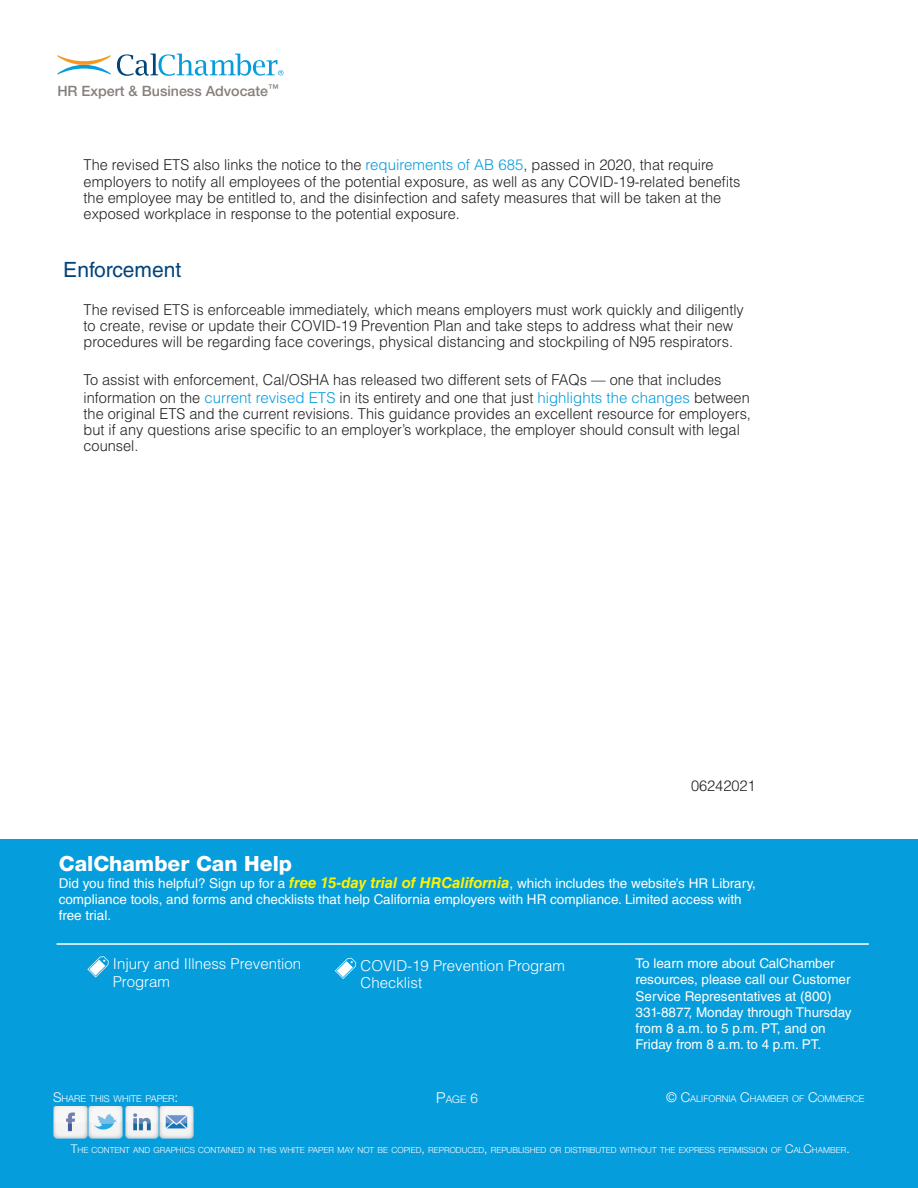
<style>
.page{position:relative;width:918px;height:1188px;background:#fff}
.page>*{position:absolute;margin:0;border:0;box-sizing:border-box;transform-origin:0 0}
.t1{font:800 21px "Helvetica Neue LT Std";color:#fff}
.t2{font:21px "Helvetica LT Std";color:#00447b}
.t3{font:300 15px/16.5px "Helvetica LT Std";color:#231f20}
.t4{font:300 15px/17.4px "Helvetica LT Std";color:#fff}
.t5{font:500 14.25px "Helvetica Neue LT Std";color:#867f7c}
.t6{font:13.5px/16.2px "Helvetica LT Std";color:#fff}
.t7{font:300 10.5px "Helvetica Neue LT Std";color:#fff}
.t8{font:300 9.45px "Helvetica Neue LT Std";color:#fff}
.t9{font:300 8.4px "Helvetica Neue LT Std";color:#fff}
.s1{color:#069ddc}
.s2{font-weight:700;font-style:italic;font-size:15px;color:#fff101}
.s3{font-size:13.5px}
.s4{font-size:15px}
.s5{font-size:12px}
</style>
<div class="page">
<div style="left:0;top:839px;width:918px;height:349px;background:#069ddc"></div>
<svg style="left:57px;top:55px;width:54px;height:20px"></svg>
<svg style="left:117px;top:54px;width:166px;height:22px"></svg>
<img style="left:53px;top:1107px;width:141px;height:32px">
<hr style="left:57px;top:943px;width:812px;height:2px;background:#fff">
<svg style="left:87px;top:956px;width:22px;height:22px"></svg>
<svg style="left:335px;top:958px;width:21px;height:21px"></svg>
<p class="t5" style="left:57px;top:82px;width:223px">HR Expert &amp; Business Advocate<sup>™</sup></p>
<p class="t3" style="left:84px;top:156px;width:658px">The revised ETS also links the notice to the <span class="s1">requirements of AB 685</span>, passed in 2020, that require employers to notify all employees of the potential exposure, as well as any COVID-19-related benefits the employee may be entitled to, and the disinfection and safety measures that will be taken at the exposed workplace in response to the potential exposure.</p>
<h1 class="t2" style="left:63px;top:258px;width:119px">Enforcement</h1>
<p class="t3" style="left:84px;top:301px;width:662px">The revised ETS is enforceable immediately, which means employers must work quickly and diligently to create, revise or update their COVID-19 Prevention Plan and take steps to address what their new procedures will be regarding face coverings, physical distancing and stockpiling of N95 respirators.</p>
<p class="t3" style="left:84px;top:372px;width:669px">To assist with enforcement, Cal/OSHA has released two different sets of FAQs — one that includes information on the <span class="s1">current revised ETS</span> in its entirety and one that just <span class="s1">highlights the changes</span> between the original ETS and the current revisions. This guidance provides an excellent resource for employers, but if any questions arise specific to an employer’s workplace, the employer should consult with legal counsel.</p>
<p class="t3" style="left:691px;top:778px;width:66px">06242021</p>
<h1 class="t1" style="left:59px;top:851px;width:235px">CalChamber Can Help</h1>
<p class="t6" style="left:59px;top:875px;width:699px">Did you find this helpful? Sign up for a <span class="s2">free 15-day trial of HRCalifornia</span>, which includes the website’s HR Library, compliance tools, and forms and checklists that help California employers with HR compliance. Limited access with free trial.</p>
<p class="t4" style="left:361px;top:957px;width:206px">COVID-19 Prevention Program<br>Checklist</p>
<p class="t6" style="left:636px;top:955px;width:217px">To learn more about CalChamber resources, please call our Customer<br>Service Representatives at (800)<br>331-8877, Monday through Thursday from 8 a.m. to 5 p.m. PT, and on<br>Friday from 8 a.m. to 4 p.m. PT.</p>
<p class="t4" style="left:113px;top:955px;width:190px">Injury and Illness Prevention<br>Program</p>
<p class="t8" style="left:53px;top:1093px;width:127px"><span class="s3">S</span>HARE THIS WHITE PAPER<span class="s3">:</span></p>
<p class="t7" style="left:436px;top:1093px;width:43px"><span class="s4">P</span>AGE <span class="s3">6</span></p>
<p class="t8" style="left:666px;top:1093px;width:200px"><span class="s3">© C</span>ALIFORNIA <span class="s3">C</span>HAMBER OF <span class="s3">C</span>OMMERCE</p>
<p class="t9" style="left:71px;top:1145px;width:780px"><span class="s5">T</span>HE CONTENT AND GRAPHICS CONTAINED IN THIS WHITE PAPER MAY NOT BE COPIED<span class="s5">,</span> REPRODUCED<span class="s5">,</span> REPUBLISHED OR DISTRIBUTED WITHOUT THE EXPRESS PERMISSION OF <span class="s5">C</span>AL<span class="s5">C</span>HAMBER<span class="s5">.</span></p>
</div>
